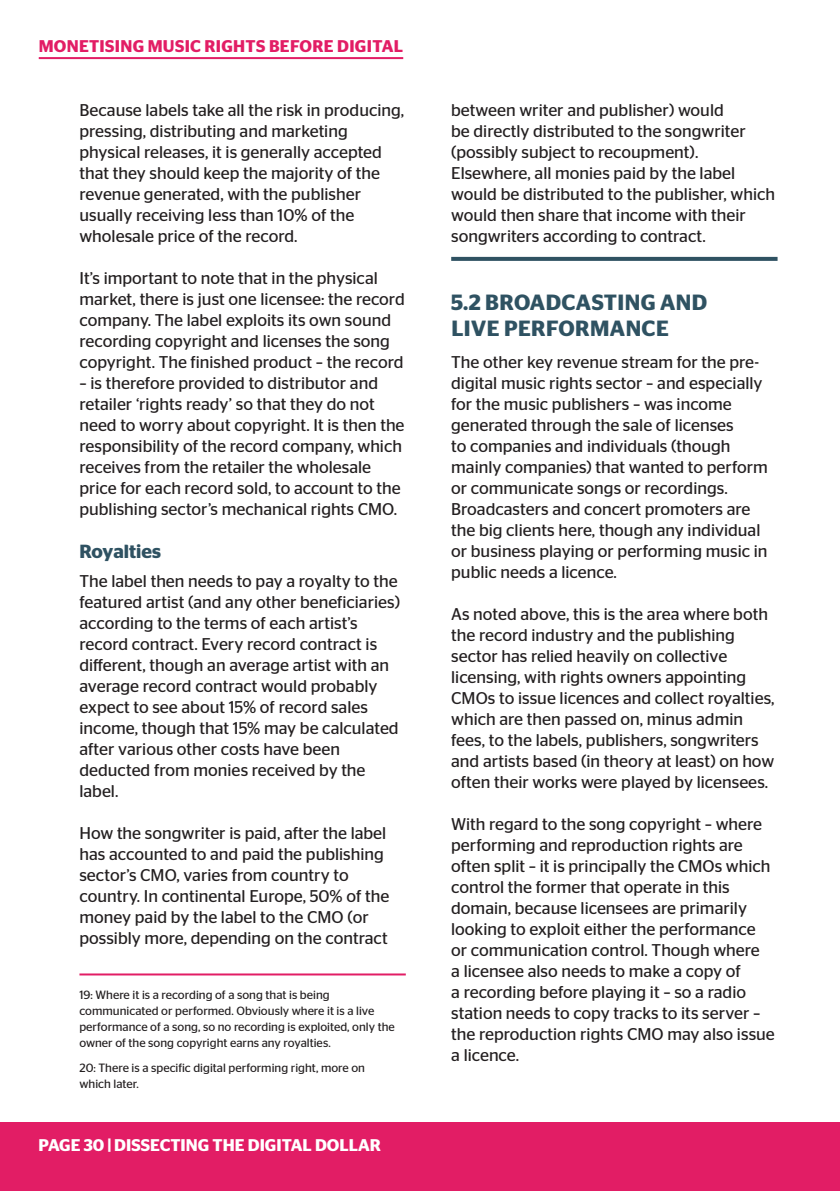
<style>
.page{position:relative;width:840px;height:1191px;background:#fff}
.page>*{position:absolute;margin:0;border:0;box-sizing:border-box;transform-origin:0 0}
.t1{font:600 22px/26px "Stag Sans";letter-spacing:.02em;color:#2f5262}
.t2{font:600 19px "Stag Sans";color:#2f5262}
.t3{font:17px/21px "Stag Sans";color:#231f20}
.t4{font:600 17px "Stag Sans";letter-spacing:.02em;color:#e21d65}
.t5{font:600 17px "Stag Sans";color:#fff}
.t6{font:12px/16px "Stag Sans";color:#231f20}
</style>
<div class="page">
<div style="left:0;top:1122px;width:839px;height:69px;background:#e21d65"></div>
<hr style="left:39px;top:57px;width:364px;height:2px;background:#e21d65">
<hr style="left:79px;top:973px;width:326px;height:2px;background:#e21d65">
<svg style="left:451px;top:257px;width:326px;height:4px"></svg>
<p class="t4" style="left:39px;top:36px;width:365px">MONETISING MUSIC RIGHTS BEFORE DIGITAL</p>
<p class="t3" style="left:79px;top:99px;width:326px">Because labels take all the risk in producing, pressing, distributing and marketing physical releases, it is generally accepted that they should keep the majority of the revenue generated, with the publisher usually receiving less than 10% of the wholesale price of the record.</p>
<p class="t3" style="left:79px;top:267px;width:327px">It’s important to note that in the physical market, there is just one licensee: the record company. The label exploits its own sound recording copyright and licenses the song copyright. The finished product – the record</p>
<p class="t3" style="left:79px;top:372px;width:326px">– is therefore provided to distributor and retailer ‘rights ready’ so that they do not need to worry about copyright. It is then the responsibility of the record company, which receives from the retailer the wholesale price for each record sold, to account to the publishing sector’s mechanical rights CMO.</p>
<p class="t2" style="left:79px;top:540px;width:83px">Royalties</p>
<p class="t3" style="left:79px;top:571px;width:322px">The label then needs to pay a royalty to the featured artist (and any other beneficiaries) according to the terms of each artist’s record contract. Every record contract is different, though an average artist with an average record contract would probably expect to see about 15% of record sales income, though that 15% may be calculated after various other costs have been deducted from monies received by the label.</p>
<p class="t3" style="left:79px;top:823px;width:311px">How the songwriter is paid, after the label has accounted to and paid the publishing sector’s CMO, varies from country to country. In continental Europe, 50% of the money paid by the label to the CMO (or possibly more, depending on the contract</p>
<p class="t6" style="left:79px;top:987px;width:316px">19: Where it is a recording of a song that is being communicated or performed. Obviously where it is a live performance of a song, so no recording is exploited, only the owner of the song copyright earns any royalties.</p>
<p class="t6" style="left:79px;top:1059px;width:287px">20: There is a specific digital performing right, more on which later.</p>
<p class="t5" style="left:39px;top:1134px;width:344px">PAGE 30 | DISSECTING THE DIGITAL DOLLAR</p>
<p class="t3" style="left:451px;top:99px;width:325px">between writer and publisher) would<br>be directly distributed to the songwriter (possibly subject to recoupment).<br>Elsewhere, all monies paid by the label would be distributed to the publisher, which would then share that income with their songwriters according to contract.</p>
<p class="t1" style="left:451px;top:289px;width:257px">5.2 BROADCASTING AND<br>LIVE PERFORMANCE</p>
<p class="t3" style="left:451px;top:351px;width:318px">The other key revenue stream for the pre&shy;digital music rights sector – and especially for the music publishers – was income generated through the sale of licenses<br>to companies and individuals (though mainly companies) that wanted to perform or communicate songs or recordings.<br>Broadcasters and concert promoters are the big clients here, though any individual or business playing or performing music in public needs a licence.</p>
<p class="t3" style="left:451px;top:603px;width:325px">As noted above, this is the area where both the record industry and the publishing sector has relied heavily on collective licensing, with rights owners appointing CMOs to issue licences and collect royalties, which are then passed on, minus admin fees, to the labels, publishers, songwriters and artists based (in theory at least) on how often their works were played by licensees.</p>
<p class="t3" style="left:451px;top:813px;width:325px">With regard to the song copyright – where performing and reproduction rights are often split – it is principally the CMOs which control the former that operate in this domain, because licensees are primarily looking to exploit either the performance or communication control. Though where<br>a licensee also needs to make a copy of<br>a recording before playing it – so a radio station needs to copy tracks to its server – the reproduction rights CMO may also issue a licence.</p>
</div>
